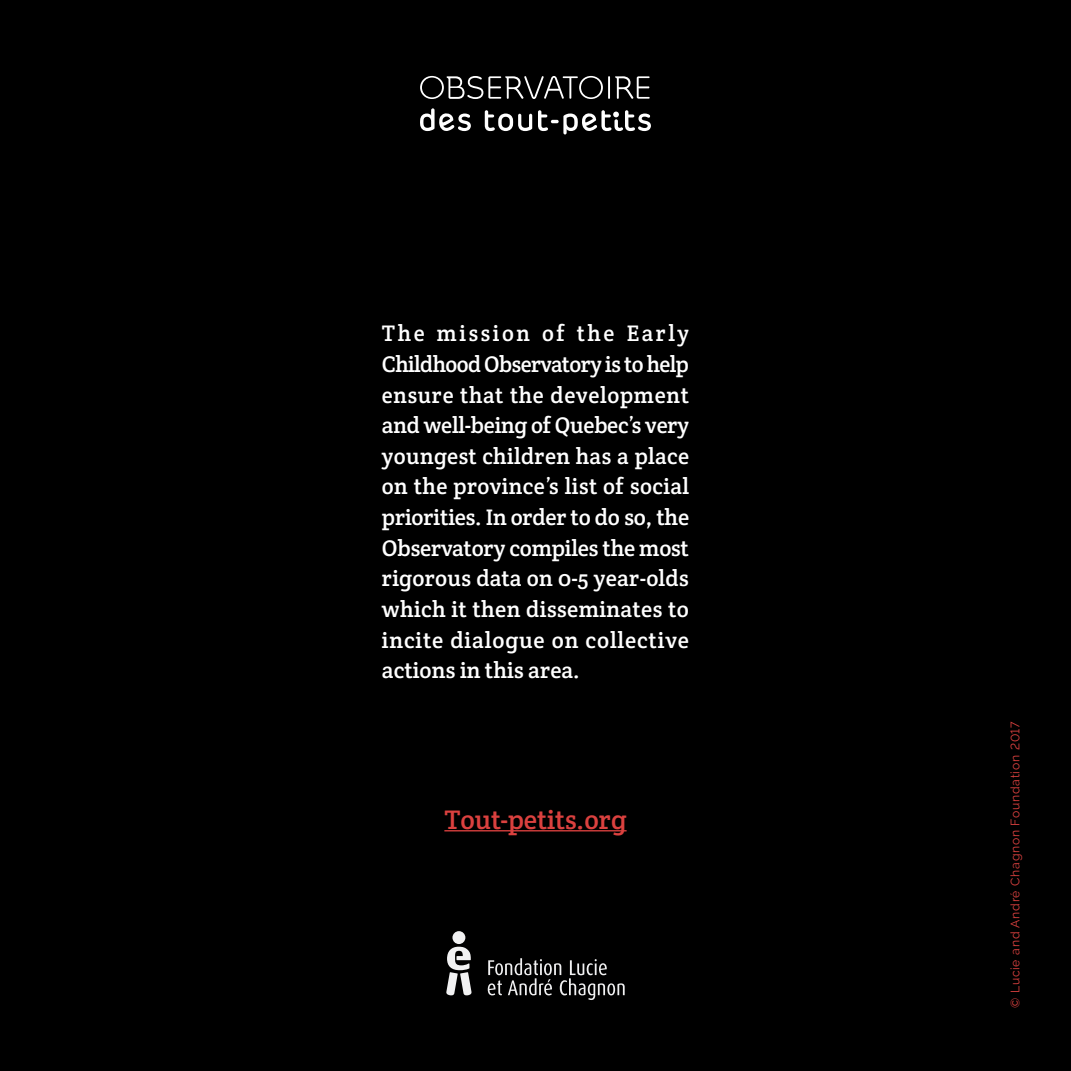
<style>
.page{position:relative;width:1071px;height:1071px;background:#000}
.page>*{position:absolute;margin:0;border:0;box-sizing:border-box;transform-origin:0 0}
.t1{font:27.12px "Crete Round";color:#db413f}
.t2{font:22.75px/30.6px "Crete Round";letter-spacing:.035em;color:#fff;text-align:justify}
.t3{font:12.25px "Raleway";letter-spacing:.06em;color:#db413f}
</style>
<div class="page">
<hr style="left:444px;top:830px;width:183px;height:1px;background:#db413f">
<svg style="left:420px;top:76px;width:230px;height:23px"></svg>
<svg style="left:485px;top:110px;width:47px;height:21px"></svg>
<svg style="left:420px;top:108px;width:51px;height:23px"></svg>
<svg style="left:538px;top:110px;width:113px;height:24px"></svg>
<svg style="left:488px;top:958px;width:137px;height:42px"></svg>
<div style="left:452px;top:931px;width:13px;height:13px;background:#f1f1f2;border-radius:50%"></div>
<svg style="left:446px;top:947px;width:26px;height:49px"></svg>
<p class="t2" style="left:382px;top:318px;width:309px">The mission of the Early Childhood Observatory is to help ensure that the development and well-being of Quebec’s very youngest children has a place on the province’s list of social priorities. In order to do so, the Observatory compiles the most rigorous data on 0-5 year-olds which it then disseminates to incite dialogue on collective actions in this area.</p>
<p class="t1" style="left:444px;top:802px;width:184px">Tout-petits.org</p>
<p class="t3" style="left:1008px;top:1008px;width:288px;rotate:-90deg">© Lucie and André Chagnon Foundation 2017</p>
</div>
